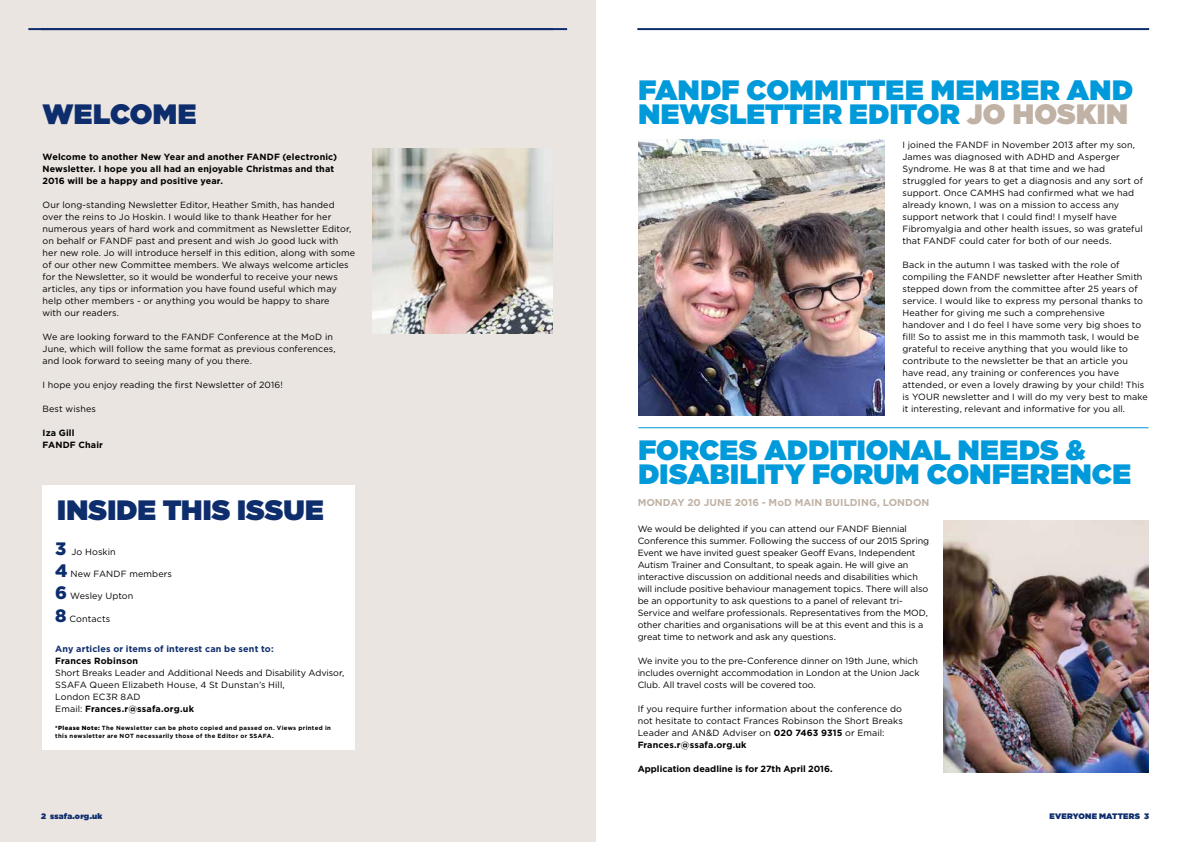
<style>
.page{position:relative;width:1191px;height:842px;background:#fff}
.page>*{position:absolute;margin:0;border:0;box-sizing:border-box;transform-origin:0 0}
.t1{font:900 28px/24px "Gotham";letter-spacing:.01em;color:#009ada}
.t2{font:900 28px "Gotham";letter-spacing:.01em;color:#0e2d6d}
.t3{font:700 10px "Gotham";letter-spacing:.005em;color:#c0b2a5}
.t4{font:9px/12px "Gotham";letter-spacing:.005em;color:#000}
.t5{font:700 9px/12px "Gotham";letter-spacing:.015em;color:#000}
.t6{font:700 9px "Gotham";letter-spacing:.015em;color:#0e2d6d}
.t7{font:900 8px "Gotham";letter-spacing:.025em;color:#0e2d6d}
.t8{font:700 6px/8px "Gotham";letter-spacing:.06em;color:#000}
.s1{font-weight:900;font-size:18px;color:#0e2d6d}
.s2{font-weight:700}
.s3{font-weight:900}
.s4{color:#c0b2a5}
</style>
<div class="page">
<div style="left:0;top:0;width:596px;height:842px;background:#eae5e0"></div>
<img style="left:372px;top:149px;width:181px;height:184px">
<img style="left:638px;top:139px;width:246px;height:276px">
<div style="left:43px;top:486px;width:312px;height:264px;background:#fff"></div>
<img style="left:943px;top:520px;width:205px;height:252px">
<hr style="left:637px;top:28px;width:512px;height:2px;background:#0e2d6d">
<hr style="left:28px;top:28px;width:539px;height:2px;background:#0e2d6d">
<hr style="left:638px;top:427px;width:510px;height:1px;background:#009ada">
<h1 class="t2" style="left:43px;top:94px;width:155px">WELCOME</h1>
<p class="t5" style="left:43px;top:151px;width:296px">Welcome to another New Year and another FANDF (electronic)<br>Newsletter. I hope you all had an enjoyable Christmas and that<br>2016 will be a happy and positive year.</p>
<p class="t4" style="left:43px;top:199px;width:314px">Our long-standing Newsletter Editor, Heather Smith, has handed over the reins to Jo Hoskin. I would like to thank Heather for her numerous years of hard work and commitment as Newsletter Editor, on behalf or FANDF past and present and wish Jo good luck with her new role. Jo will introduce herself in this edition, along with some of our other new Committee members. We always welcome articles for the Newsletter, so it would be wonderful to receive your news articles, any tips or information you have found useful which may help other members - or anything you would be happy to share<br>with our readers.</p>
<p class="t4" style="left:43px;top:331px;width:295px">We are looking forward to the FANDF Conference at the MoD in<br>June, which will follow the same format as previous conferences, and look forward to seeing many of you there.</p>
<p class="t4" style="left:43px;top:379px;width:242px">I hope you enjoy reading the first Newsletter of 2016!</p>
<p class="t4" style="left:43px;top:403px;width:55px">Best wishes</p>
<p class="t5" style="left:43px;top:427px;width:62px">Iza Gill<br>FANDF Chair</p>
<h1 class="t2" style="left:57px;top:490px;width:268px">INSIDE THIS ISSUE</h1>
<p class="t4" style="left:55px;top:546px;width:62px"><span class="s1">3</span> Jo Hoskin</p>
<p class="t4" style="left:55px;top:568px;width:118px"><span class="s1">4</span> New FANDF members</p>
<p class="t4" style="left:55px;top:590px;width:80px"><span class="s1">6</span> Wesley Upton</p>
<p class="t4" style="left:55px;top:612px;width:57px"><span class="s1">8</span> Contacts</p>
<p class="t6" style="left:55px;top:644px;width:220px">Any articles or items of interest can be sent to:</p>
<p class="t5" style="left:55px;top:655px;width:84px">Frances Robinson</p>
<p class="t4" style="left:55px;top:667px;width:290px">Short Breaks Leader and Additional Needs and Disability Advisor, SSAFA Queen Elizabeth House, 4 St Dunstan’s Hill,<br>London EC3R 8AD<br>Email: <span class="s2">Frances.r@ssafa.org.uk</span></p>
<p class="t8" style="left:55px;top:723px;width:277px"><span class="s3">*Please Note:</span> The Newsletter can be photo copied and passed on. Views printed in this newsletter are NOT necessarily those of the Editor or SSAFA.</p>
<h1 class="t1" style="left:638px;top:78px;width:496px">FANDF COMMITTEE MEMBER AND<br>NEWSLETTER EDITOR <span class="s4">JO HOSKIN</span></h1>
<p class="t4" style="left:902px;top:139px;width:242px">I joined the FANDF in November 2013 after my son, James was diagnosed with ADHD and Asperger Syndrome. He was 8 at that time and we had struggled for years to get a diagnosis and any sort of support. Once CAMHS had confirmed what we had already known, I was on a mission to access any support network that I could find! I myself have Fibromyalgia and other health issues, so was grateful that FANDF could cater for both of our needs.</p>
<p class="t4" style="left:902px;top:259px;width:247px">Back in the autumn I was tasked with the role of compiling the FANDF newsletter after Heather Smith stepped down from the committee after 25 years of service. I would like to express my personal thanks to Heather for giving me such a comprehensive handover and I do feel I have some very big shoes to fill! So to assist me in this mammoth task, I would be grateful to receive anything that you would like to contribute to the newsletter be that an article you have read, any training or conferences you have attended, or even a lovely drawing by your child! This is YOUR newsletter and I will do my very best to make it interesting, relevant and informative for you all.</p>
<h1 class="t1" style="left:638px;top:438px;width:494px">FORCES ADDITIONAL NEEDS &amp;<br>DISABILITY FORUM CONFERENCE</h1>
<p class="t3" style="left:637px;top:496px;width:293px">MONDAY 20 JUNE 2016 - MoD MAIN BUILDING, LONDON</p>
<p class="t4" style="left:637px;top:523px;width:293px">We would be delighted if you can attend our FANDF Biennial Conference this summer. Following the success of our 2015 Spring Event we have invited guest speaker Geoff Evans, Independent Autism Trainer and Consultant, to speak again. He will give an interactive discussion on additional needs and disabilities which will include positive behaviour management topics. There will also be an opportunity to ask questions to a panel of relevant tri-Service and welfare professionals. Representatives from the MOD, other charities and organisations will be at this event and this is a great time to network and ask any questions.</p>
<p class="t4" style="left:637px;top:655px;width:283px">We invite you to the pre-Conference dinner on 19th June, which includes overnight accommodation in London at the Union Jack<br>Club. All travel costs will be covered too.</p>
<p class="t4" style="left:637px;top:703px;width:267px">If you require further information about the conference do not hesitate to contact Frances Robinson the Short Breaks Leader and AN&amp;D Adviser on <span class="s2">020 7463 9315</span> or Email:<br><span class="s2">Frances.r@ssafa.org.uk</span></p>
<p class="t5" style="left:637px;top:763px;width:196px">Application deadline is for 27th April 2016.</p>
<p class="t7" style="left:41px;top:811px;width:63px">2 ssafa.org.uk</p>
<p class="t7" style="left:1049px;top:811px;width:101px">EVERYONE MATTERS 3</p>
</div>
